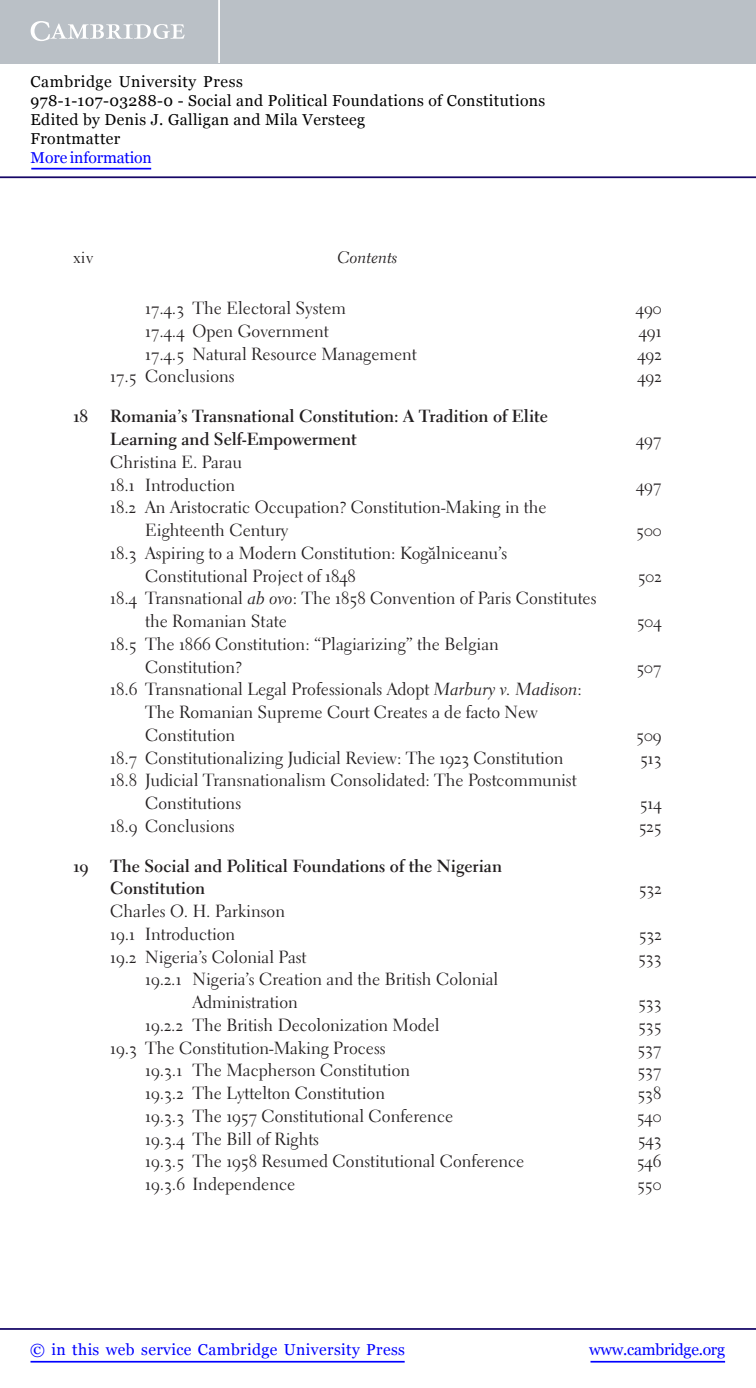
<style>
.page{position:relative;width:756px;height:1388px;background:#fff}
.page>*{position:absolute;margin:0;border:0;box-sizing:border-box;transform-origin:0 0}
.t1{font:17.5px/22.8px "Electra LT Std";color:#231f20}
.t2{font:700 17.5px/22.8px "Electra LT Std";color:#231f20}
.t3{font:17.5px/22.8px "Electra LT Std";letter-spacing:.055em;color:#231f20}
.t4{font:16.62px "Electra LT Std Cursive";color:#231f20}
.t5{font:16.62px "Electra LT Std";color:#231f20}
.t6{font:15.75px/18.9px "Georgia";letter-spacing:.025em;color:#000}
.t7{font:15.75px "Georgia";letter-spacing:.025em;color:#00f}
.t8{font:15.75px "Georgia";letter-spacing:-.015em;color:#00f}
.t9{font:15.75px "Georgia";letter-spacing:-.01em;color:#00f}
.s1{font-family:"Gandhari Unicode"}
.s2{font-family:"Electra LT Std Cursive"}
</style>
<div class="page">
<hr style="left:591px;top:1361px;width:134px;height:1px;background:#00f">
<hr style="left:0;top:1328px;width:756px;height:2px;background:#150666">
<hr style="left:31px;top:1361px;width:374px;height:1px;background:#00f">
<div style="left:0;top:0;width:756px;height:63px;background:#bac0c6"></div>
<svg style="left:31px;top:21px;width:154px;height:20px"></svg>
<hr style="left:218px;top:0;width:2px;height:63px;background:#fff">
<hr style="left:0;top:176px;width:756px;height:2px;background:#150666">
<hr style="left:31px;top:168px;width:120px;height:1px;background:#00f">
<p class="t6" style="left:31px;top:72px;width:516px">Cambridge University Press<br>978-1-107-03288-0 - Social and Political Foundations of Constitutions Edited by Denis J. Galligan and Mila Versteeg<br>Frontmatter</p>
<p class="t9" style="left:31px;top:148px;width:123px">More information</p>
<p class="t5" style="left:73px;top:250px;width:21px">xiv</p>
<p class="t4" style="left:337px;top:250px;width:62px">Contents</p>
<p class="t1" style="left:145px;top:299px;width:202px">17.4.3 The Electoral System</p>
<p class="t1" style="left:636px;top:299px;width:27px">490</p>
<p class="t1" style="left:145px;top:321px;width:185px">17.4.4 Open Government</p>
<p class="t1" style="left:639px;top:321px;width:24px">491</p>
<p class="t1" style="left:145px;top:344px;width:273px">17.4.5 Natural Resource Management</p>
<p class="t1" style="left:638px;top:344px;width:25px">492</p>
<p class="t1" style="left:110px;top:367px;width:126px">17.5 Conclusions</p>
<p class="t1" style="left:638px;top:367px;width:25px">492</p>
<p class="t2" style="left:110px;top:407px;width:439px;text-indent:-37px">18 Romania’s Transnational Constitution: A Tradition of Elite<br>Learning and Self -Empowerment</p>
<p class="t1" style="left:636px;top:429px;width:27px">497</p>
<p class="t1" style="left:110px;top:452px;width:134px">Christina E. Parau<br>18.1 Introduction</p>
<p class="t1" style="left:145px;top:498px;width:403px;text-indent:-35px">18.2 An Aristocratic Occupation? Constitution -Making in the<br>Eighteenth Century</p>
<p class="t1" style="left:145px;top:543px;width:363px;text-indent:-35px">18.3 Aspiring to a Modern Constitution: Kog a<span class="s1">̆</span>lniceanu’s<br>Constitutional Project of 1848</p>
<p class="t1" style="left:145px;top:589px;width:453px;text-indent:-35px">18.4 Transnational <span class="s2">ab ovo</span> : The 1858 Convention of Paris Constitutes the Romanian State</p>
<p class="t1" style="left:145px;top:634px;width:355px;text-indent:-35px">18.5 The 1866 Constitution: “Plagiarizing” the Belgian<br>Constitution?</p>
<p class="t3" style="left:145px;top:680px;width:438px;text-indent:-35px">18.6 Transnational Legal Professionals Adopt <span class="s2">Marbury v. Madison</span> :<br>The Romanian Supreme Court Creates a de facto New<br>Constitution</p>
<p class="t1" style="left:636px;top:475px;width:27px">497</p>
<p class="t1" style="left:636px;top:520px;width:27px">500</p>
<p class="t1" style="left:638px;top:566px;width:25px">502</p>
<p class="t1" style="left:637px;top:611px;width:26px">504</p>
<p class="t1" style="left:637px;top:657px;width:26px">507</p>
<p class="t1" style="left:636px;top:725px;width:27px">509</p>
<p class="t1" style="left:110px;top:748px;width:455px">18.7 Constitutionalizing Judicial Review: The 1923 Constitution</p>
<p class="t1" style="left:640px;top:748px;width:23px">513</p>
<p class="t1" style="left:145px;top:771px;width:433px;text-indent:-35px">18.8 Judicial Transnationalism Consolidated: The Postcommunist<br>Constitutions</p>
<p class="t1" style="left:640px;top:793px;width:23px">514</p>
<p class="t1" style="left:110px;top:816px;width:126px">18.9 Conclusions</p>
<p class="t1" style="left:639px;top:816px;width:24px">525</p>
<p class="t2" style="left:110px;top:856px;width:393px;text-indent:-37px">19 The Social and Political Foundations of the Nigerian<br>Constitution</p>
<p class="t1" style="left:639px;top:879px;width:24px">532</p>
<p class="t1" style="left:110px;top:901px;width:176px">Charles O. H. Parkinson<br>19.1 Introduction</p>
<p class="t1" style="left:639px;top:924px;width:24px">532</p>
<p class="t1" style="left:110px;top:947px;width:198px">19.2 Nigeria’s Colonial Past</p>
<p class="t1" style="left:638px;top:947px;width:25px">533</p>
<p class="t1" style="left:192px;top:970px;width:308px;text-indent:-47px">19.2.1 Nigeria’s Creation and the British Colonial<br>Administration</p>
<p class="t1" style="left:638px;top:992px;width:25px">533</p>
<p class="t1" style="left:145px;top:1015px;width:296px">19.2.2 The British Decolonization Model</p>
<p class="t1" style="left:638px;top:1015px;width:25px">535</p>
<p class="t1" style="left:110px;top:1038px;width:277px">19.3 The Constitution -Making Process</p>
<p class="t1" style="left:638px;top:1038px;width:25px">537</p>
<p class="t1" style="left:145px;top:1061px;width:267px">19.3.1 The Macpherson Constitution</p>
<p class="t1" style="left:638px;top:1061px;width:25px">537</p>
<p class="t1" style="left:145px;top:1083px;width:241px">19.3.2 The Lyttelton Constitution</p>
<p class="t1" style="left:638px;top:1083px;width:25px">538</p>
<p class="t1" style="left:145px;top:1106px;width:309px">19.3.3 The 1957 Constitutional Conference</p>
<p class="t1" style="left:637px;top:1106px;width:26px">540</p>
<p class="t1" style="left:145px;top:1129px;width:175px">19.3.4 The Bill of Rights</p>
<p class="t1" style="left:638px;top:1129px;width:25px">543</p>
<p class="t1" style="left:145px;top:1152px;width:381px">19.3.5 The 1958 Resumed Constitutional Conference</p>
<p class="t1" style="left:637px;top:1152px;width:26px">546</p>
<p class="t1" style="left:145px;top:1174px;width:152px">19.3.6 Independence</p>
<p class="t1" style="left:637px;top:1174px;width:26px">550</p>
<p class="t7" style="left:30px;top:1340px;width:376px">© in this web service Cambridge University Press</p>
<p class="t8" style="left:589px;top:1340px;width:137px">www.cambridge.org</p>
</div>
